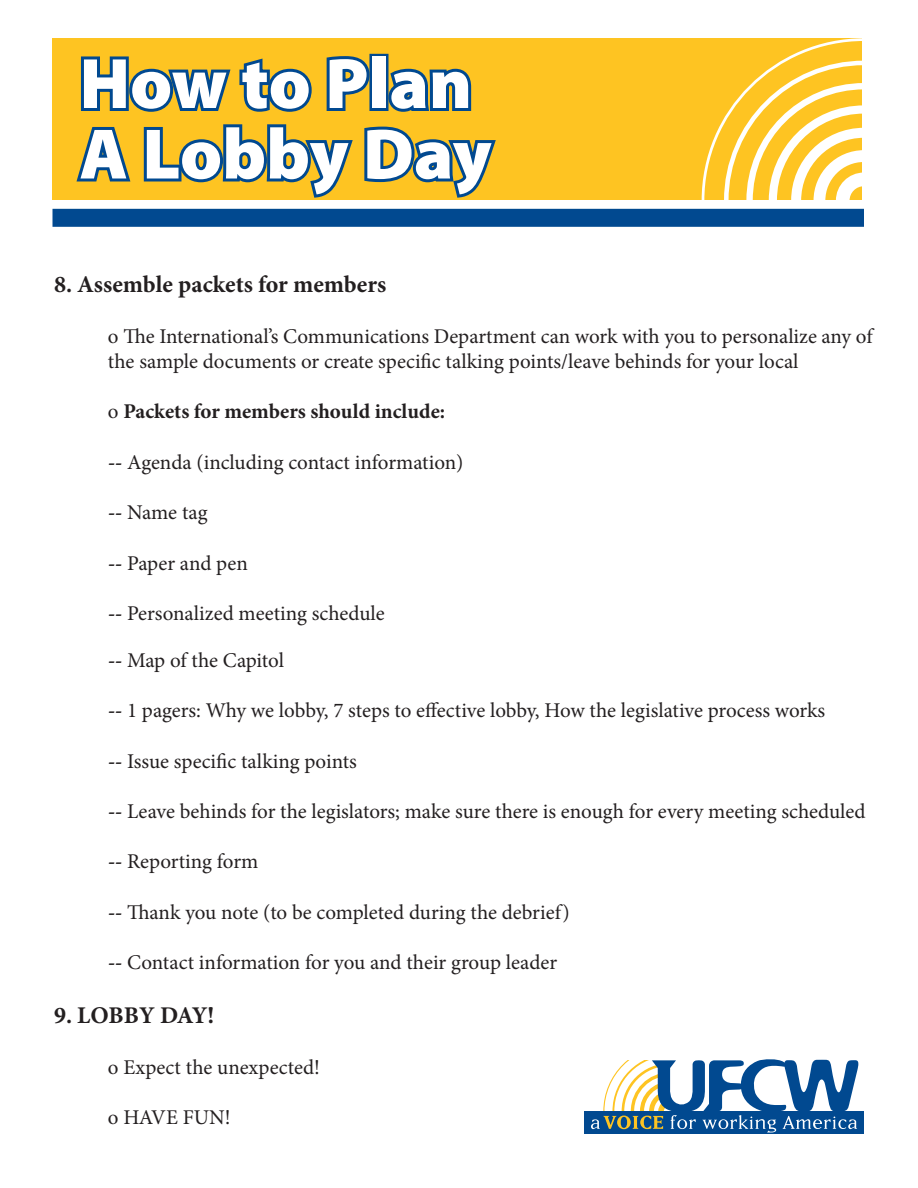
<style>
.page{position:relative;width:918px;height:1188px;background:#fff}
.page>*{position:absolute;margin:0;border:0;box-sizing:border-box;transform-origin:0 0}
.t1{font:900 72px/70.5px "Myriad Pro";color:#fff}
.t2{font:700 24px "Minion Pro";color:#231f20}
.t3{font:21px/25.2px "Minion Pro";color:#231f20}
.t4{font:700 21px "Minion Pro";color:#231f20}
.s1{font-weight:400}
.s2{font-weight:700}
</style>
<div class="page">
<div style="left:52px;top:38px;width:810px;height:162px;background:#fec422"></div>
<svg style="left:701px;top:38px;width:161px;height:162px"></svg>
<div style="left:52px;top:209px;width:812px;height:18px;background:#014990"></div>
<div style="left:585px;top:1111px;width:279px;height:23px;background:#014990"></div>
<svg style="left:591px;top:1059px;width:268px;height:73px"></svg>
<svg style="left:76px;top:53px;width:420px;height:145px"></svg>
<p class="t1" style="left:80px;top:49px;width:414px">How to Plan<br>A Lobby Day</p>
<p class="t2" style="left:54px;top:268px;width:334px">8. Assemble packets for members</p>
<p class="t3" style="left:108px;top:324px;width:766px">o The International’s Communications Department can work with you to personalize any of the sample documents or create specific talking points/leave behinds for your local</p>
<p class="t4" style="left:108px;top:397px;width:339px"><span class="s1">o</span> Packets for members should include:</p>
<p class="t3" style="left:108px;top:450px;width:357px"><span class="s2">--</span> Agenda (including contact information)</p>
<p class="t3" style="left:108px;top:500px;width:101px"><span class="s2">--</span> Name tag</p>
<p class="t3" style="left:108px;top:550px;width:141px"><span class="s2">--</span> Paper and pen</p>
<p class="t3" style="left:108px;top:601px;width:278px"><span class="s2">--</span> Personalized meeting schedule</p>
<p class="t3" style="left:108px;top:648px;width:178px"><span class="s2">--</span> Map of the Capitol</p>
<p class="t3" style="left:108px;top:698px;width:719px"><span class="s2">--</span> 1 pagers: Why we lobby, 7 steps to effective lobby, How the legislative process works</p>
<p class="t3" style="left:108px;top:748px;width:250px"><span class="s2">--</span> Issue specific talking points</p>
<p class="t3" style="left:108px;top:799px;width:759px"><span class="s2">--</span> Leave behinds for the legislators; make sure there is enough for every meeting scheduled</p>
<p class="t3" style="left:108px;top:849px;width:152px"><span class="s2">--</span> Reporting form</p>
<p class="t3" style="left:108px;top:900px;width:463px"><span class="s2">--</span> Thank you note (to be completed during the debrief)</p>
<p class="t3" style="left:108px;top:950px;width:451px"><span class="s2">--</span> Contact information for you and their group leader</p>
<p class="t2" style="left:54px;top:999px;width:162px">9. LOBBY DAY!</p>
<p class="t3" style="left:108px;top:1054px;width:214px">o Expect the unexpected!</p>
<p class="t3" style="left:108px;top:1105px;width:124px">o HAVE FUN!</p>
</div>
